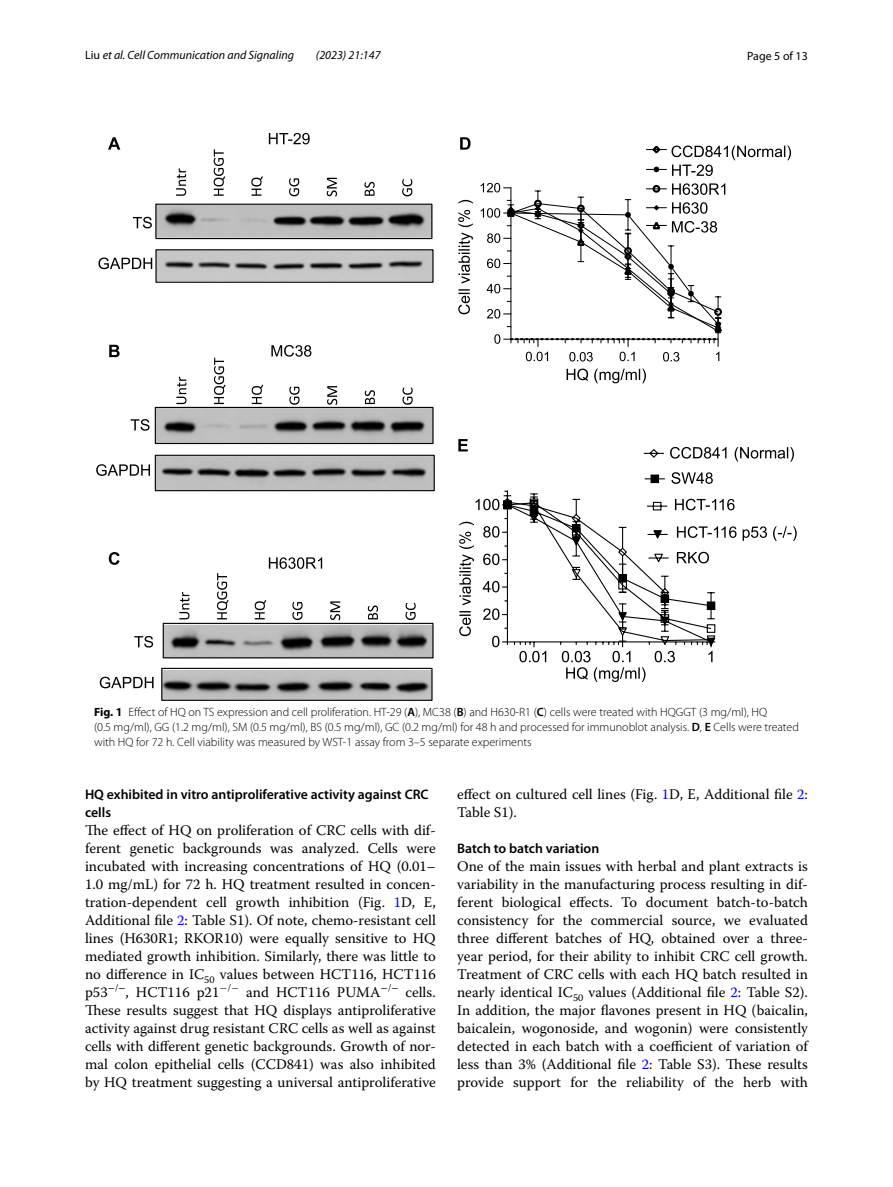
<style>
.page{position:relative;width:893px;height:1187px;background:#fff}
.page>*{position:absolute;margin:0;border:0;box-sizing:border-box;transform-origin:0 0}
.t1{font:14.7px/18px "Warnock Pro";color:#000;text-align:justify}
.t2{font:600 13.8px/18px "Myriad Pro";color:#000}
.t3{font:300 12px/15px "Myriad Pro";color:#000}
.t4{font:italic 12px "Myriad Pro";color:#000}
.t5{font:12px "Myriad Pro";color:#000}
.s1{font-style:normal}
.s2{font-weight:700}
.s3{font-weight:600}
.s4{color:#00f}
</style>
<div class="page">
<svg style="left:108px;top:137px;width:12px;height:13px"></svg>
<svg style="left:460px;top:137px;width:10px;height:13px"></svg>
<svg style="left:109px;top:345px;width:11px;height:12px"></svg>
<svg style="left:109px;top:552px;width:11px;height:13px"></svg>
<svg style="left:98px;top:257px;width:54px;height:12px"></svg>
<svg style="left:133px;top:217px;width:19px;height:11px"></svg>
<svg style="left:96px;top:464px;width:54px;height:12px"></svg>
<svg style="left:131px;top:419px;width:19px;height:11px"></svg>
<svg style="left:154px;top:203px;width:281px;height:289px"></svg>
<svg style="left:269px;top:133px;width:41px;height:11px"></svg>
<svg style="left:100px;top:676px;width:54px;height:12px"></svg>
<svg style="left:134px;top:636px;width:19px;height:11px"></svg>
<svg style="left:271px;top:345px;width:40px;height:11px"></svg>
<svg style="left:458px;top:200px;width:15px;height:114px"></svg>
<svg style="left:567px;top:368px;width:79px;height:15px"></svg>
<svg style="left:458px;top:439px;width:339px;height:243px"></svg>
<svg style="left:176px;top:168px;width:10px;height:28px"></svg>
<svg style="left:214px;top:149px;width:11px;height:47px"></svg>
<svg style="left:251px;top:176px;width:12px;height:20px"></svg>
<svg style="left:289px;top:178px;width:10px;height:18px"></svg>
<svg style="left:327px;top:178px;width:10px;height:18px"></svg>
<svg style="left:364px;top:182px;width:11px;height:14px"></svg>
<svg style="left:402px;top:179px;width:10px;height:17px"></svg>
<svg style="left:161px;top:557px;width:273px;height:143px"></svg>
<svg style="left:176px;top:377px;width:10px;height:27px"></svg>
<svg style="left:214px;top:357px;width:11px;height:47px"></svg>
<svg style="left:252px;top:385px;width:11px;height:19px"></svg>
<svg style="left:289px;top:387px;width:11px;height:17px"></svg>
<svg style="left:327px;top:386px;width:10px;height:19px"></svg>
<svg style="left:365px;top:390px;width:10px;height:14px"></svg>
<svg style="left:402px;top:387px;width:11px;height:17px"></svg>
<svg style="left:646px;top:145px;width:145px;height:31px"></svg>
<svg style="left:481px;top:183px;width:244px;height:178px"></svg>
<p class="t4" style="left:85px;top:48px;width:211px"><span class="s1">Liu</span> et al. Cell Communication and Signaling</p>
<p class="t4" style="left:316px;top:48px;width:66px">(2023) 21:147</p>
<p class="t5" style="left:747px;top:48px;width:62px">Page 5 of 13</p>
<p class="t3" style="left:94px;top:704px;width:706px"><span class="s2">Fig. 1</span> Effect of HQ on TS expression and cell proliferation. HT-29 (<span class="s3">A</span>), MC38 (<span class="s3">B</span>) and H630-R1 (<span class="s3">C</span>) cells were treated with HQGGT (3 mg/ml), HQ<br>(0.5 mg/ml), GG (1.2 mg/ml), SM (0.5 mg/ml), BS (0.5 mg/ml), GC (0.2 mg/ml) for 48 h and processed for immunoblot analysis. <span class="s3">D</span>, <span class="s3">E</span> Cells were treated with HQ for 72 h. Cell viability was measured by WST-1 assay from 3–5 separate experiments</p>
<p class="t2" style="left:85px;top:784px;width:345px">HQ exhibited in vitro antiproliferative activity against CRC cells</p>
<p class="t1" style="left:85px;top:820px;width:352px">The effect of HQ on proliferation of CRC cells with dif&shy;ferent genetic backgrounds was analyzed. Cells were incubated with increasing concentrations of HQ (0.01– 1.0 mg/mL) for 72 h. HQ treatment resulted in concen&shy;tration-dependent cell growth inhibition (Fig. <span class="s4">1</span>D, E, Additional file <span class="s4">2</span>: Table S1). Of note, chemo-resistant cell lines (H630R1; RKOR10) were equally sensitive to HQ mediated growth inhibition. Similarly, there was little to no difference in IC<sub>50</sub> values between HCT116, HCT116 p53<sup>−</sup><sup>/</sup><sup>−</sup>, HCT116 p21<sup>−</sup><sup>/</sup><sup>−</sup> and HCT116 PUMA<sup>−</sup><sup>/</sup><sup>−</sup> cells.<br>These results suggest that HQ displays antiproliferative activity against drug resistant CRC cells as well as against cells with different genetic backgrounds. Growth of nor&shy;mal colon epithelial cells (CCD841) was also inhibited by HQ treatment suggesting a universal antiproliferative</p>
<p class="t1" style="left:457px;top:785px;width:352px">effect on cultured cell lines (Fig. <span class="s4">1</span>D, E, Additional file <span class="s4">2</span>:<br>Table S1).</p>
<p class="t2" style="left:457px;top:839px;width:144px">Batch to batch variation</p>
<p class="t1" style="left:457px;top:857px;width:352px">One of the main issues with herbal and plant extracts is variability in the manufacturing process resulting in dif&shy;ferent biological effects. To document batch-to-batch consistency for the commercial source, we evaluated three different batches of HQ, obtained over a three&shy;year period, for their ability to inhibit CRC cell growth.<br>Treatment of CRC cells with each HQ batch resulted in nearly identical IC<sub>50</sub> values (Additional file <span class="s4">2</span>: Table S2).<br>In addition, the major flavones present in HQ (baicalin, baicalein, wogonoside, and wogonin) were consistently detected in each batch with a coefficient of variation of less than 3% (Additional file <span class="s4">2</span>: Table S3). These results provide support for the reliability of the herb with</p>
</div>
